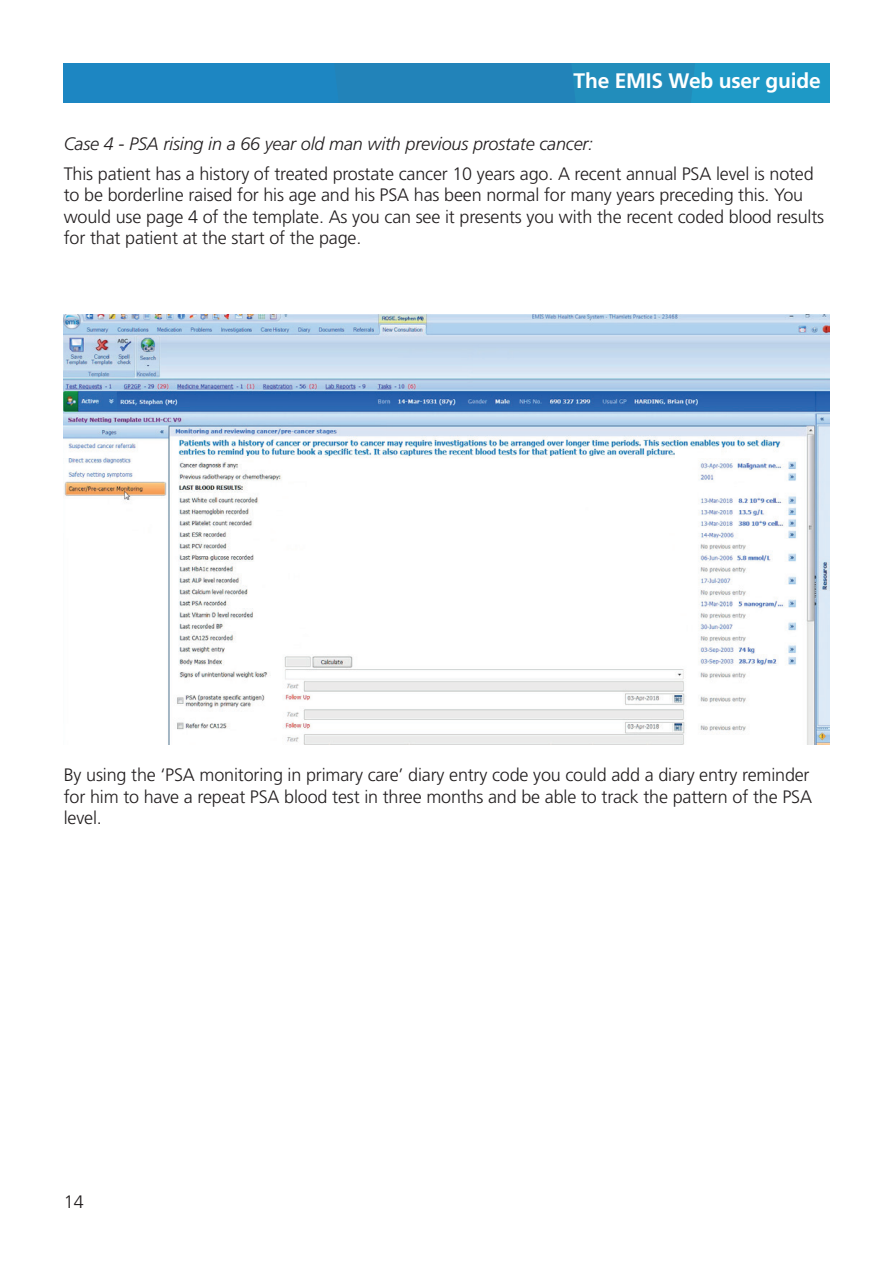
<style>
.page{position:relative;width:893px;height:1263px;background:#fff}
.page>*{position:absolute;margin:0;border:0;box-sizing:border-box;transform-origin:0 0}
.t1{font:700 21px "Frutiger LT Std";letter-spacing:-.01em;color:#fff}
.t2{font:300 18px/21.6px "Frutiger LT Std";letter-spacing:-.01em;color:#231f20}
.t3{font:italic 300 18px "Frutiger LT Std";letter-spacing:-.01em;color:#231f20}
</style>
<div class="page">
<div style="left:64px;top:64px;width:765px;height:38px;background:#2286bb"></div>
<div style="left:691px;top:64px;width:138px;height:38px;background:#1e99c6"></div>
<img style="left:64px;top:314px;width:765px;height:431px">
<p class="t1" style="left:574px;top:68px;width:249px">The EMIS Web user guide</p>
<p class="t3" style="left:64px;top:133px;width:531px">Case 4 - PSA rising in a 66 year old man with previous prostate cancer:</p>
<p class="t2" style="left:64px;top:163px;width:762px">This patient has a history of treated prostate cancer 10 years ago. A recent annual PSA level is noted to be borderline raised for his age and his PSA has been normal for many years preceding this. You would use page 4 of the template. As you can see it presents you with the recent coded blood results for that patient at the start of the page.</p>
<p class="t2" style="left:64px;top:764px;width:750px">By using the ‘PSA monitoring in primary care’ diary entry code you could add a diary entry reminder for him to have a repeat PSA blood test in three months and be able to track the pattern of the PSA level.</p>
<p class="t2" style="left:64px;top:1192px;width:22px">14</p>
</div>
